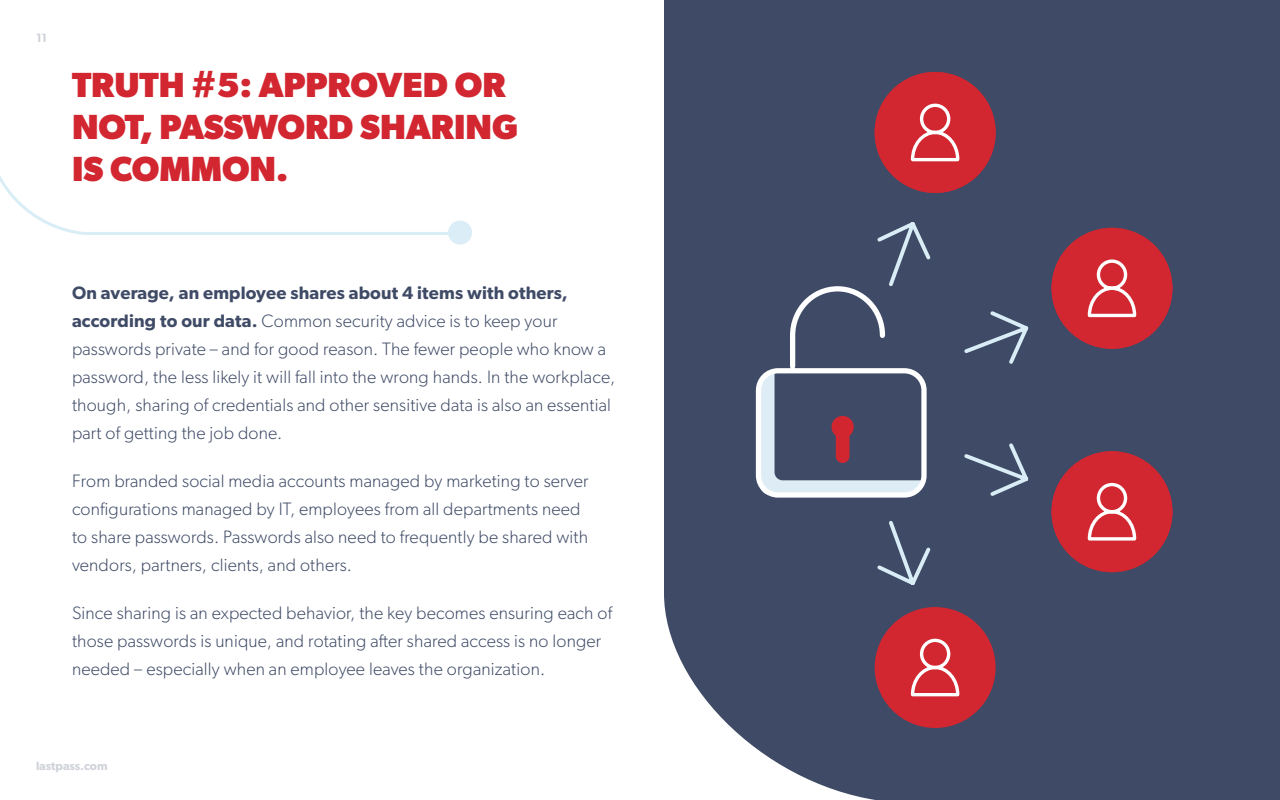
<style>
.page{position:relative;width:1280px;height:800px;background:#fff}
.page>*{position:absolute;margin:0;border:0;box-sizing:border-box;transform-origin:0 0}
.t1{font:700 35px/42px "Gibson";color:#d22630}
.t2{font:300 18px/28px "Gibson";letter-spacing:.01em;color:#3f4b66}
.t3{font:600 12px "Gibson";color:#cfd2d9}
.s1{font-weight:600}
</style>
<div class="page">
<div style="left:664px;top:0;width:616px;height:800px;background:#3f4b66"></div>
<div style="left:448px;top:221px;width:24px;height:24px;background:#dbedf7;border-radius:50%"></div>
<svg style="left:0;top:176px;width:462px;height:60px"></svg>
<svg style="left:753px;top:219px;width:181px;height:281px;background:#5a637b"></svg>
<svg style="left:961px;top:308px;width:70px;height:59px;background:#536078"></svg>
<svg style="left:961px;top:440px;width:70px;height:59px;background:#536078"></svg>
<svg style="left:874px;top:518px;width:60px;height:70px;background:#525f78"></svg>
<div style="left:874px;top:607px;width:122px;height:121px;background:#d22630;border-radius:50%"></div>
<svg style="left:910px;top:638px;width:50px;height:59px"></svg>
<div style="left:874px;top:72px;width:122px;height:121px;background:#d22630;border-radius:50%"></div>
<svg style="left:910px;top:103px;width:50px;height:59px"></svg>
<div style="left:1051px;top:451px;width:122px;height:121px;background:#d22630;border-radius:50%"></div>
<svg style="left:1087px;top:482px;width:50px;height:59px"></svg>
<div style="left:1051px;top:228px;width:122px;height:121px;background:#d22630;border-radius:50%"></div>
<svg style="left:1087px;top:259px;width:50px;height:59px"></svg>
<p class="t3" style="left:36px;top:30px;width:13px">11</p>
<h1 class="t1" style="left:72px;top:63px;width:447px">TRUTH #5: APPROVED OR<br>NOT, PASSWORD SHARING<br>IS COMMON.</h1>
<p class="t2" style="left:72px;top:278px;width:545px"><span class="s1">On average, an employee shares about 4 items with others, according to our data.</span> Common security advice is to keep your passwords private – and for good reason. The fewer people who know a password, the less likely it will fall into the wrong hands. In the workplace, though, sharing of credentials and other sensitive data is also an essential part of getting the job done.</p>
<p class="t2" style="left:72px;top:466px;width:518px">From branded social media accounts managed by marketing to server configurations managed by IT, employees from all departments need to share passwords. Passwords also need to frequently be shared with vendors, partners, clients, and others.</p>
<p class="t2" style="left:72px;top:598px;width:542px">Since sharing is an expected behavior, the key becomes ensuring each of those passwords is unique, and rotating after shared access is no longer needed – especially when an employee leaves the organization.</p>
<p class="t3" style="left:36px;top:758px;width:73px">lastpass.com</p>
</div>
